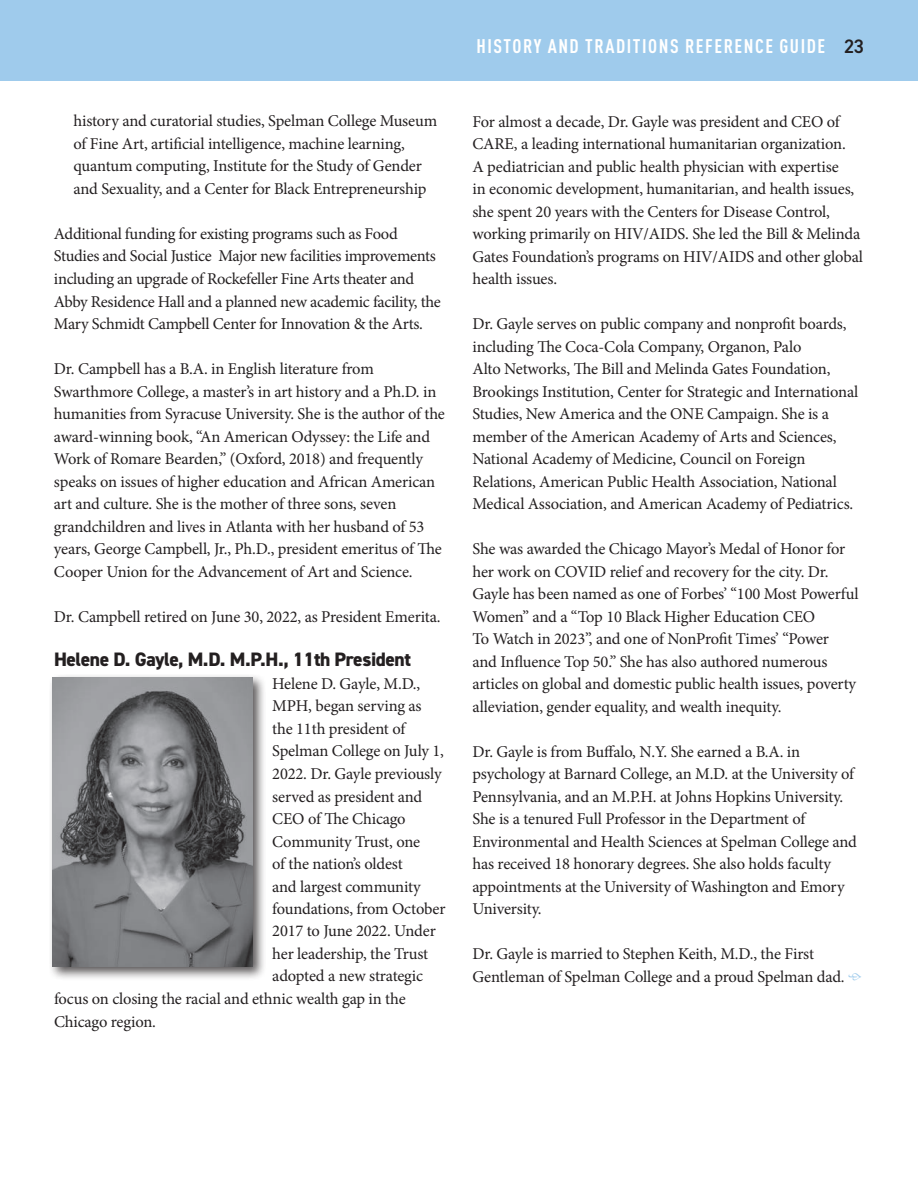
<style>
.page{position:relative;width:918px;height:1188px;background:#fff}
.page>*{position:absolute;margin:0;border:0;box-sizing:border-box;transform-origin:0 0}
.t1{font:800 19.5px "DIN2014";letter-spacing:-.02em;color:#231f20}
.t2{font:700 condensed 19.5px "DIN Pro";letter-spacing:.08em;color:#fff}
.Normal__Web{font:16.5px/22.5px "Minion Pro";letter-spacing:-.015em;color:#231f20}
.s1{font-family:"DIN2014";font-weight:600;font-stretch:normal;color:#231f20}
</style>
<div class="page">
<div style="left:0;top:0;width:918px;height:81px;background:#9fcbec"></div>
<div style="left:48px;top:673px;width:219px;height:308px;background:#231f20;opacity:.75"></div>
<img style="left:52px;top:677px;width:200px;height:290px">
<p class="Normal__Web" style="left:74px;top:110px;width:365px">history and curatorial studies, Spelman College Museum of Fine Art, artificial intelligence, machine learning, quantum computing, Institute for the Study of Gender and Sexuality, and a Center for Black Entrepreneurship</p>
<p class="Normal__Web" style="left:54px;top:223px;width:388px">Additional funding for existing programs such as Food Studies and Social Justice Major new facilities improvements including an upgrade of Rockefeller Fine Arts theater and Abby Residence Hall and a planned new academic facility, the Mary Schmidt Campbell Center for Innovation &amp; the Arts.</p>
<p class="Normal__Web" style="left:54px;top:358px;width:393px">Dr. Campbell has a B.A. in English literature from Swarthmore College, a master’s in art history and a Ph.D. in humanities from Syracuse University. She is the author of the award-winning book, “An American Odyssey: the Life and Work of Romare Bearden,” (Oxford, 2018) and frequently speaks on issues of higher education and African American art and culture. She is the mother of three sons, seven grandchildren and lives in Atlanta with her husband of 53 years, George Campbell, Jr., Ph.D., president emeritus of The Cooper Union for the Advancement of Art and Science.</p>
<p class="Normal__Web" style="left:54px;top:605px;width:388px">Dr. Campbell retired on June 30, 2022, as President Emerita.</p>
<p class="t1" style="left:54px;top:647px;width:359px">Helene D. Gayle, M.D. M.P.H., 11th President</p>
<p class="Normal__Web" style="left:272px;top:673px;width:173px">Helene D. Gayle, M.D.,<br>MPH, began serving as the 11th president of<br>Spelman College on July 1,<br>2022. Dr. Gayle previously served as president and<br>CEO of The Chicago<br>Community Trust, one<br>of the nation’s oldest<br>and largest community</p>
<p class="Normal__Web" style="left:272px;top:898px;width:175px">foundations, from October</p>
<p class="Normal__Web" style="left:272px;top:920px;width:165px">2017 to June 2022. Under</p>
<p class="Normal__Web" style="left:272px;top:943px;width:158px">her leadership, the Trust</p>
<p class="Normal__Web" style="left:272px;top:965px;width:152px">adopted a new strategic</p>
<p class="Normal__Web" style="left:54px;top:988px;width:353px">focus on closing the racial and ethnic wealth gap in the</p>
<p class="Normal__Web" style="left:54px;top:1010px;width:104px">Chicago region.</p>
<p class="t2" style="left:476px;top:32px;width:389px">HISTORY AND TRADITIONS REFERENCE GUIDE <span class="s1">23</span></p>
<p class="Normal__Web" style="left:473px;top:110px;width:392px">For almost a decade, Dr. Gayle was president and CEO of CARE, a leading international humanitarian organization.<br>A pediatrician and public health physician with expertise<br>in economic development, humanitarian, and health issues, she spent 20 years with the Centers for Disease Control, working primarily on HIV/AIDS. She led the Bill &amp; Melinda Gates Foundation’s programs on HIV/AIDS and other global health issues.</p>
<p class="Normal__Web" style="left:473px;top:313px;width:387px">Dr. Gayle serves on public company and nonprofit boards, including The Coca-Cola Company, Organon, Palo<br>Alto Networks, The Bill and Melinda Gates Foundation, Brookings Institution, Center for Strategic and International Studies, New America and the ONE Campaign. She is a member of the American Academy of Arts and Sciences, National Academy of Medicine, Council on Foreign Relations, American Public Health Association, National Medical Association, and American Academy of Pediatrics.</p>
<p class="Normal__Web" style="left:473px;top:538px;width:388px">She was awarded the Chicago Mayor’s Medal of Honor for her work on COVID relief and recovery for the city. Dr.<br>Gayle has been named as one of Forbes’ “100 Most Powerful Women” and a “Top 10 Black Higher Education CEO<br>To Watch in 2023”, and one of NonProfit Times’ “Power<br>and Influence Top 50.” She has also authored numerous articles on global and domestic public health issues, poverty alleviation, gender equality, and wealth inequity.</p>
<p class="Normal__Web" style="left:473px;top:740px;width:386px">Dr. Gayle is from Buffalo, N.Y. She earned a B.A. in psychology at Barnard College, an M.D. at the University of Pennsylvania, and an M.P.H. at Johns Hopkins University.<br>She is a tenured Full Professor in the Department of Environmental and Health Sciences at Spelman College and has received 18 honorary degrees. She also holds faculty appointments at the University of Washington and Emory University.</p>
<p class="Normal__Web" style="left:473px;top:943px;width:374px">Dr. Gayle is married to Stephen Keith, M.D., the First<br>Gentleman of Spelman College and a proud Spelman dad.</p>
</div>
